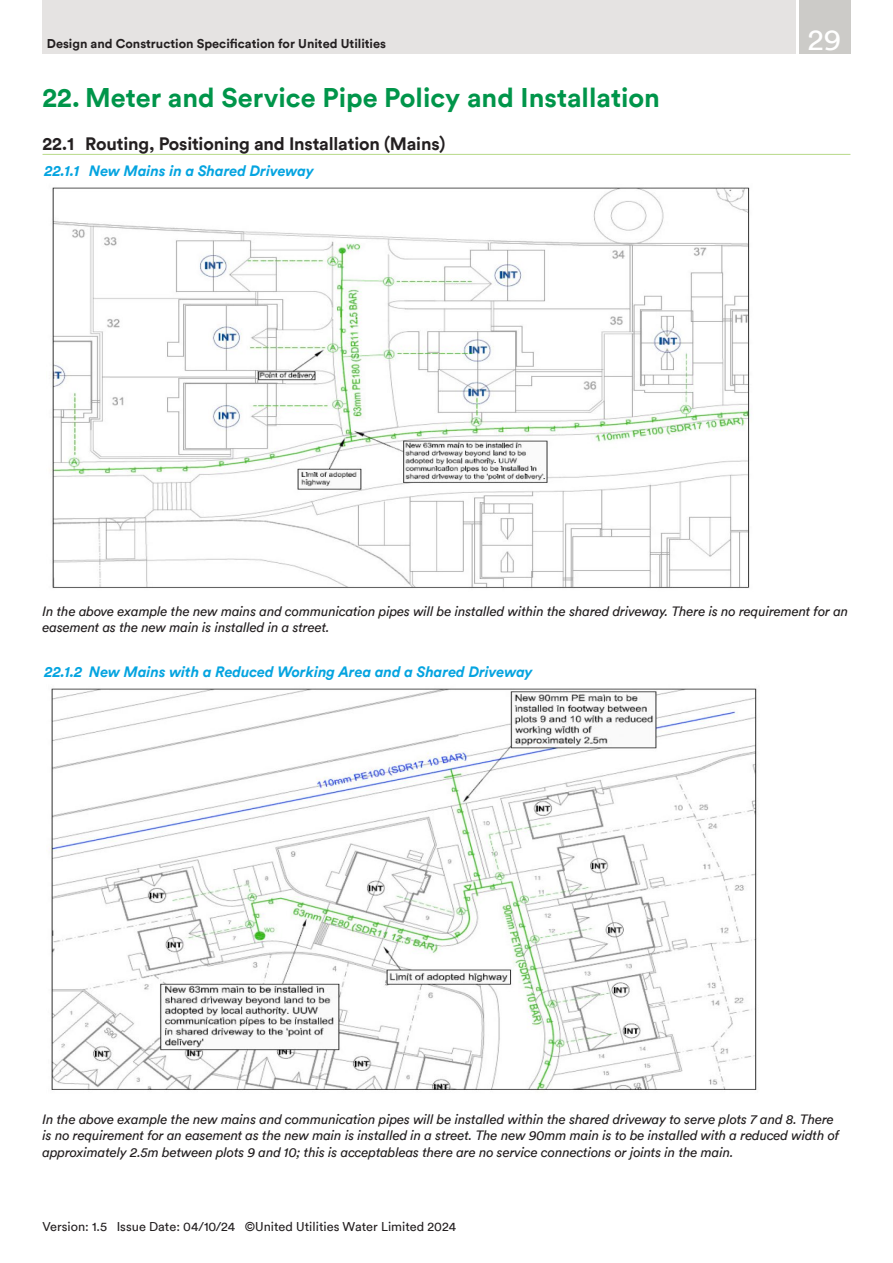
<style>
.page{position:relative;width:893px;height:1263px;background:#fff}
.page>*{position:absolute;margin:0;border:0;box-sizing:border-box;transform-origin:0 0}
.t1{font:30px "Circular TT";color:#fff}
.t2{font:700 27px "Circular TT";color:#00954a}
.t3{font:700 18px "Circular TT";letter-spacing:-.01em;color:#231f20}
.t4{font:italic 700 15px "Circular TT";letter-spacing:-.01em;color:#05a4e0}
.t5{font:italic 13.5px/16.2px "Circular TT";letter-spacing:-.01em;color:#231f20}
.t6{font:12.75px "Circular TT";color:#231f20}
.t7{font:700 12.75px "Circular TT";color:#231f20}
</style>
<div class="page">
<div style="left:43px;top:0;width:753px;height:54px;background:#e5e3e2"></div>
<div style="left:799px;top:0;width:51px;height:54px;background:#cccbc8"></div>
<hr style="left:43px;top:154px;width:807px;height:1px;background:#b8d989">
<img style="left:50px;top:187px;width:700px;height:402px">
<img style="left:50px;top:688px;width:707px;height:402px">
<p class="t7" style="left:47px;top:35px;width:341px">Design and Construction Specification for United Utilities</p>
<h1 class="t1" style="left:808px;top:21px;width:35px">29</h1>
<h2 class="t2" style="left:43px;top:80px;width:619px">22. Meter and Service Pipe Policy and Installation</h2>
<h3 class="t3" style="left:43px;top:132px;width:404px">22.1 Routing, Positioning and Installation (Mains)</h3>
<p class="t4" style="left:45px;top:161px;width:271px">22.1.1 New Mains in a Shared Driveway</p>
<p class="t5" style="left:43px;top:603px;width:807px">In the above example the new mains and communication pipes will be installed within the shared driveway. There is no requirement for an easement as the new main is installed in a street.</p>
<p class="t4" style="left:45px;top:662px;width:490px">22.1.2 New Mains with a Reduced Working Area and a Shared Driveway</p>
<p class="t5" style="left:43px;top:1111px;width:798px">In the above example the new mains and communication pipes will be installed within the shared driveway to serve plots 7 and 8. There is no requirement for an easement as the new main is installed in a street. The new 90mm main is to be installed with a reduced width of approximately 2.5m between plots 9 and 10; this is acceptableas there are no service connections or joints in the main.</p>
<p class="t6" style="left:43px;top:1218px;width:415px">Version: 1.5 Issue Date: 04/10/24 ©United Utilities Water Limited 2024</p>
</div>
